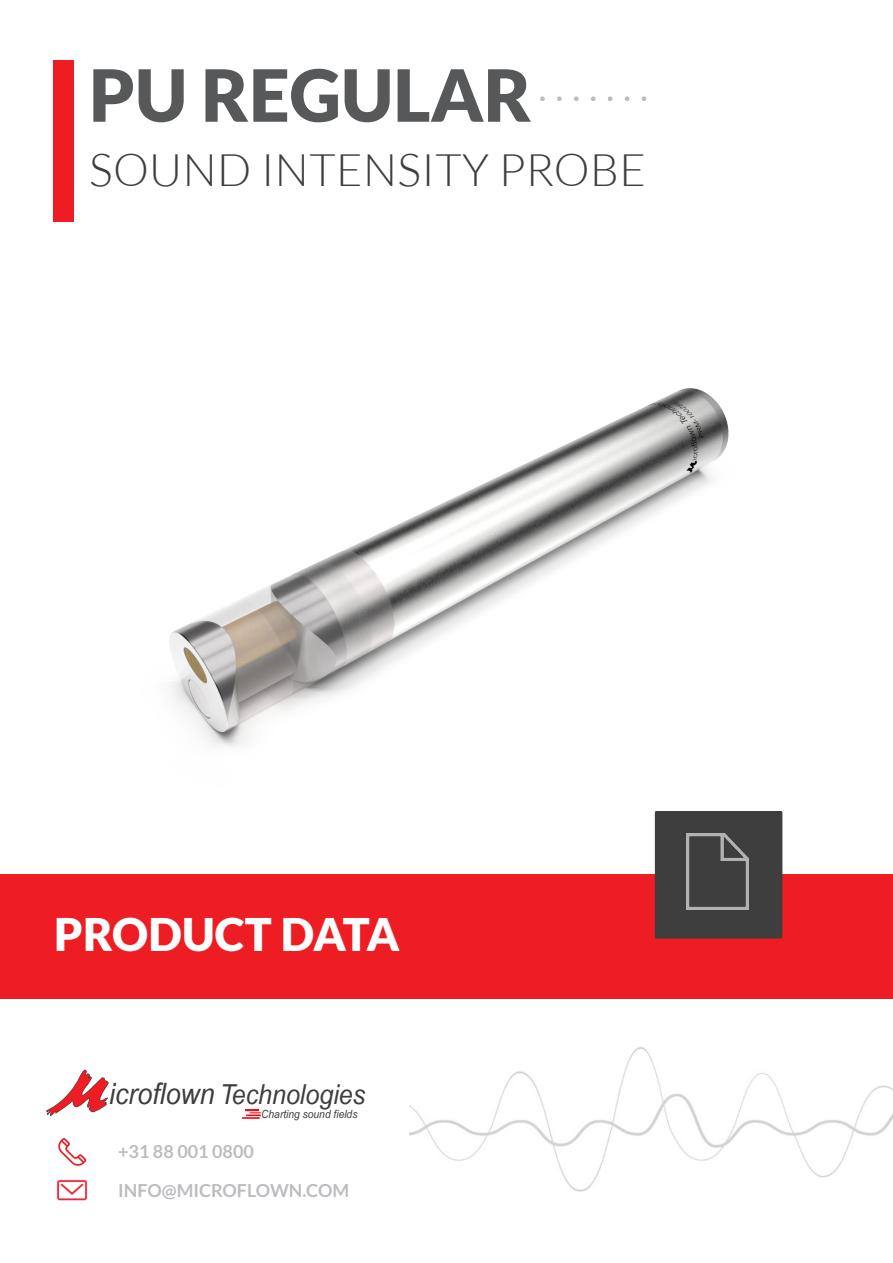
<style>
.page{position:relative;width:893px;height:1263px;background:#fff}
.page>*{position:absolute;margin:0;border:0;box-sizing:border-box;transform-origin:0 0}
.t1{font:900 170.85px "Lato";color:#ee1d23}
.t2{font:900 72px "Lato";color:#57585a}
.t3{font:100 72px "Lato";color:#bcbdc0}
.t4{font:300 45px "Lato";letter-spacing:.01em;color:#3e3e3f}
.t5{font:900 45px "Lato";letter-spacing:.005em;color:#fff}
.t6{font:italic 27.45px "Arial Narrow";color:#3e3e3f;scale:1.11 1}
.t7{font:700 18px "Lato";color:#bcbdc0}
.t8{font:italic 11.25px "Arial Narrow";color:#3e3e3f;scale:1.11 1}
.s1{font-size:29.4px}
</style>
<div class="page">
<img style="left:410px;top:1047px;width:483px;height:145px">
<div style="left:0;top:875px;width:893px;height:124px;background:#ee1d23"></div>
<img style="left:243px;top:1110px;width:18px;height:9px">
<svg style="left:46px;top:1070px;width:63px;height:46px"></svg>
<div style="left:655px;top:811px;width:127px;height:127px;background:#3e3e3f;border-radius:2px"></div>
<img style="left:687px;top:861px;width:61px;height:48px">
<img style="left:57px;top:1180px;width:31px;height:21px">
<img style="left:58px;top:1138px;width:29px;height:28px">
<img style="left:169px;top:388px;width:614px;height:473px">
<p class="t1" style="left:38px;top:31px;width:53px">|</p>
<p class="t2" style="left:89px;top:53px;width:444px">PU REGULAR</p>
<p class="t3" style="left:536px;top:37px;width:116px">.......</p>
<p class="t4" style="left:89px;top:146px;width:558px">SOUND INTENSITY PROBE</p>
<p class="t5" style="left:54px;top:908px;width:347px">PRODUCT DATA</p>
<h3 class="t6" style="left:109px;top:1075px;width:232px"><span class="s1">icroflown</span> Technologies</h3>
<p class="t8" style="left:261px;top:1107px;width:88px">Charting sound fields</p>
<p class="t7" style="left:118px;top:1141px;width:137px">+31 88 001 0800</p>
<p class="t7" style="left:118px;top:1180px;width:233px">INFO@MICROFLOWN.COM</p>
</div>
